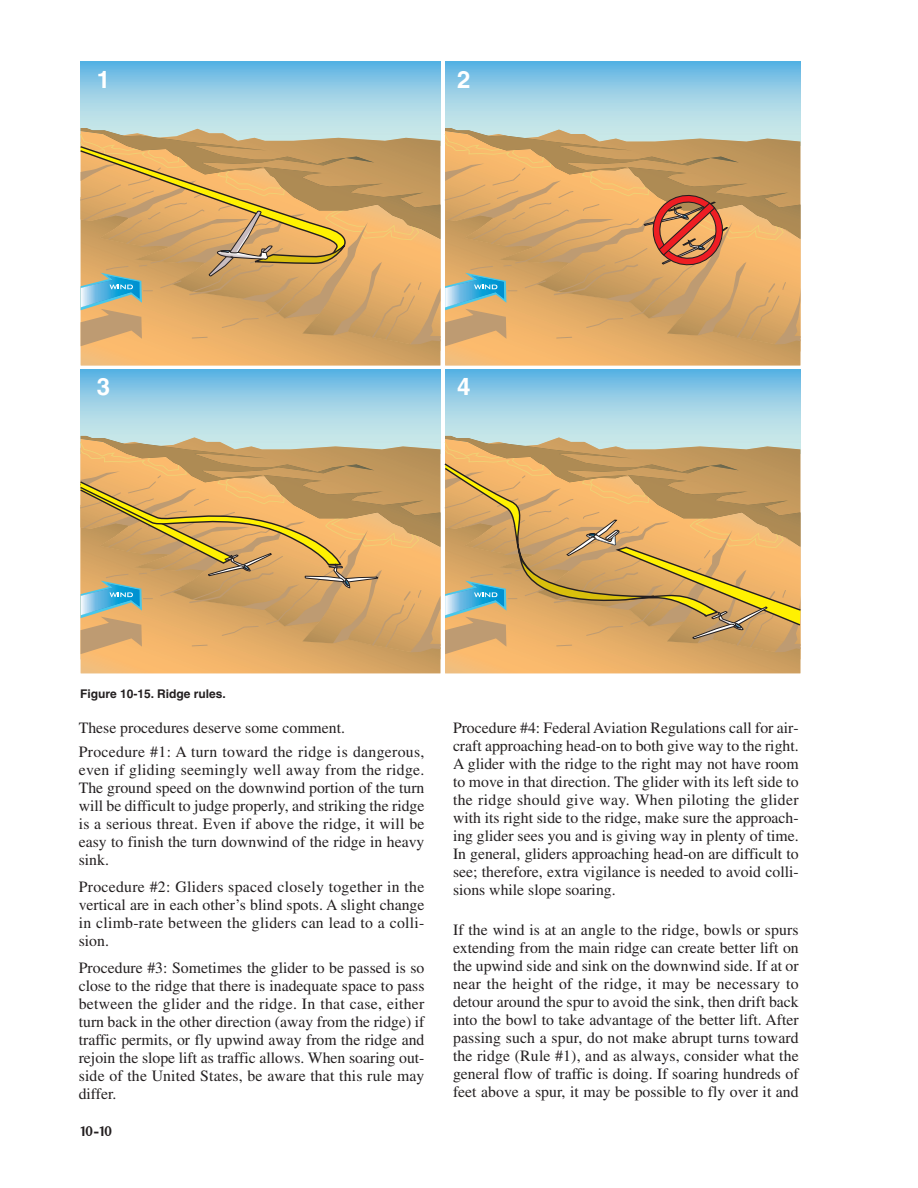
<style>
.page{position:relative;width:918px;height:1188px;background:#fff}
.page>*{position:absolute;margin:0;border:0;box-sizing:border-box;transform-origin:0 0}
.t1{font:700 24px "Helvetica";color:#fff}
.t2{font:15.75px/18px "Times";color:#231f20;text-align:justify}
.t3{font:15.75px/24px "Times";letter-spacing:.02em;color:#231f20}
.t4{font:15.75px "Rubino Sans ICG Fill";color:#231f20}
.t5{font:700 12px "Helvetica";color:#231f20}
</style>
<div class="page">
<div style="left:79px;top:60px;width:724px;height:617px;background:linear-gradient(to right,#fff,#fff)"></div>
<svg style="left:81px;top:62px;width:359px;height:66px"></svg>
<svg style="left:81px;top:346px;width:359px;height:20px"></svg>
<svg style="left:445px;top:62px;width:355px;height:66px"></svg>
<svg style="left:445px;top:346px;width:355px;height:20px"></svg>
<svg style="left:81px;top:370px;width:359px;height:66px"></svg>
<svg style="left:81px;top:654px;width:359px;height:19px"></svg>
<svg style="left:445px;top:370px;width:355px;height:66px"></svg>
<svg style="left:445px;top:654px;width:355px;height:19px"></svg>
<svg style="left:80px;top:128px;width:720px;height:218px"></svg>
<svg style="left:80px;top:436px;width:721px;height:218px"></svg>
<h1 class="t1" style="left:97px;top:70px;width:15px">1</h1>
<h1 class="t1" style="left:457px;top:70px;width:15px">2</h1>
<h1 class="t1" style="left:97px;top:378px;width:15px">3</h1>
<h1 class="t1" style="left:457px;top:378px;width:15px">4</h1>
<p class="t5" style="left:80px;top:689px;width:147px">Figure 10-15. Ridge rules.</p>
<p class="t3" style="left:79px;top:717px;width:347px">These procedures deserve some comment.<br>Procedure #1: A turn toward the ridge is dangerous,</p>
<p class="t2" style="left:79px;top:762px;width:347px">even if gliding seemingly well away from the ridge.<br>The ground speed on the downwind portion of the turn will be difficult to judge properly, and striking the ridge is a serious threat. Even if above the ridge, it will be easy to finish the turn downwind of the ridge in heavy sink.</p>
<p class="t2" style="left:79px;top:879px;width:347px">Procedure #2: Gliders spaced closely together in the vertical are in each other’s blind spots. A slight change in climb-rate between the gliders can lead to a colli&shy;sion.</p>
<p class="t2" style="left:79px;top:960px;width:347px">Procedure #3: Sometimes the glider to be passed is so close to the ridge that there is inadequate space to pass between the glider and the ridge. In that case, either turn back in the other direction (away from the ridge) if traffic permits, or fly upwind away from the ridge and rejoin the slope lift as traffic allows. When soaring out&shy;side of the United States, be aware that this rule may differ.</p>
<p class="t4" style="left:80px;top:1125px;width:34px">10-10</p>
<p class="t2" style="left:453px;top:720px;width:347px">Procedure #4: Federal Aviation Regulations call for air&shy;craft approaching head-on to both give way to the right.<br>A glider with the ridge to the right may not have room to move in that direction. The glider with its left side to the ridge should give way. When piloting the glider with its right side to the ridge, make sure the approach&shy;ing glider sees you and is giving way in plenty of time.<br>In general, gliders approaching head-on are difficult to see; therefore, extra vigilance is needed to avoid colli&shy;sions while slope soaring.</p>
<p class="t2" style="left:453px;top:922px;width:347px">If the wind is at an angle to the ridge, bowls or spurs extending from the main ridge can create better lift on the upwind side and sink on the downwind side. If at or near the height of the ridge, it may be necessary to detour around the spur to avoid the sink, then drift back into the bowl to take advantage of the better lift. After passing such a spur, do not make abrupt turns toward the ridge (Rule #1), and as always, consider what the general flow of traffic is doing. If soaring hundreds of feet above a spur, it may be possible to fly over it and</p>
</div>
